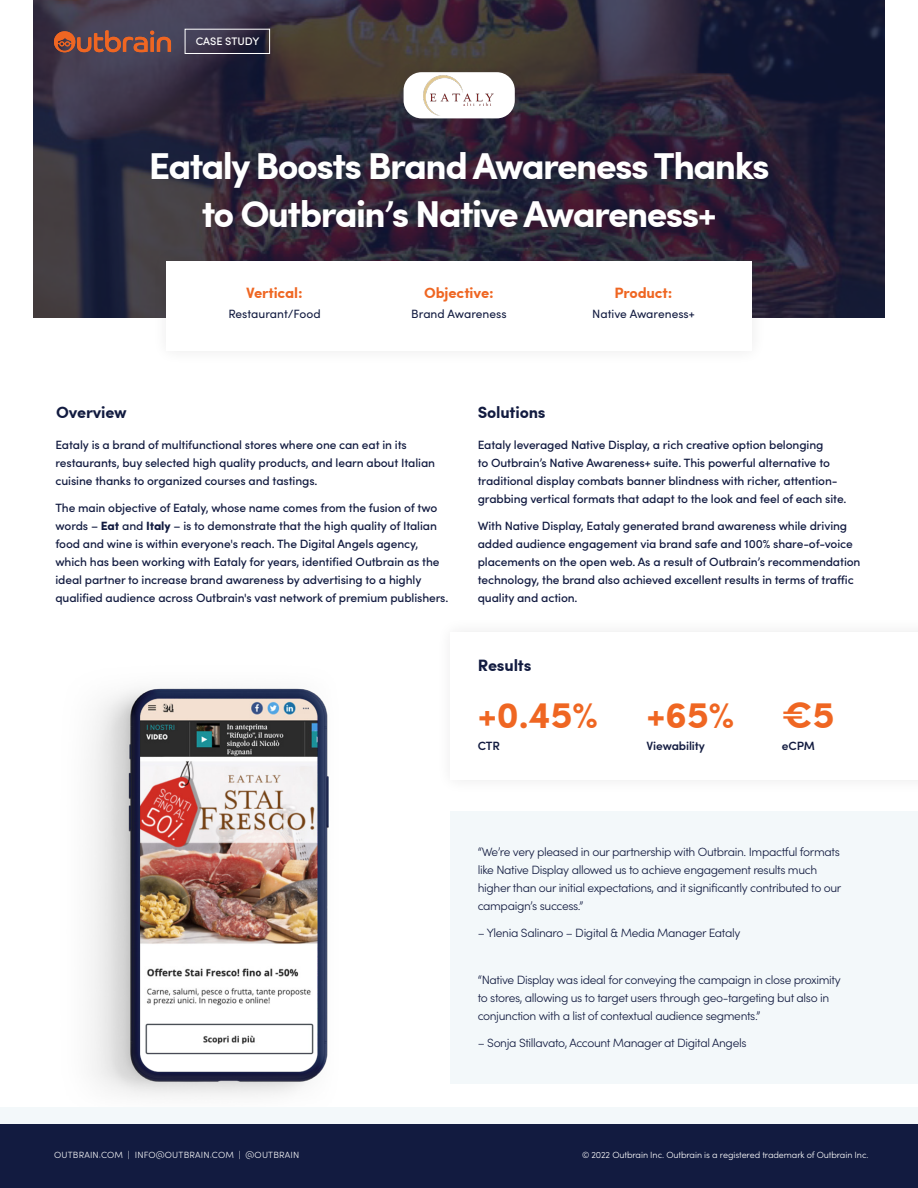
<style>
.page{position:relative;width:918px;height:1188px;background:#fff}
.page>*{position:absolute;margin:0;border:0;box-sizing:border-box;transform-origin:0 0}
.BODY_COPY_AFTER_HEAD{font:700 37.5px "Sofia Pro";letter-spacing:-.04em;color:#fff}
.t1{font:700 37.5px "Sofia Pro";color:#ef6622}
.t2{font:700 16.5px "Sofia Pro";letter-spacing:-.01em;color:#121b40}
.t3{font:700 15px "Sofia Pro";letter-spacing:-.01em;color:#ef6622}
.t4{font:500 12px/18px "Sofia Pro";letter-spacing:-.01em;color:#121b40}
.t5{font:500 12px/18px "Sofia Pro";letter-spacing:-.01em;color:#111a40}
.t6{font:300 12px/18px "Sofia Pro";letter-spacing:-.03em;color:#121b40}
.t7{font:12px "Sofia Pro";color:#121b40}
.t8{font:600 12px "Sofia Pro";letter-spacing:-.01em;color:#121b40}
.t9{font:500 10.95px "Sofia Pro";color:#fff}
.t10{font:300 9px "Sofia Pro";letter-spacing:-.01em;color:#fff}
.t11{font:300 9px "Sofia Pro";letter-spacing:.02em;color:#fff}
.s1{font-weight:900}
.s2{color:#121b40}
</style>
<div class="page">
<div style="left:0;top:1123px;width:918px;height:65px;background:#121b40"></div>
<img style="left:91px;top:688px;width:238px;height:409px">
<svg style="left:33px;top:0;width:852px;height:318px;background:#2e283a"></svg>
<div style="left:185px;top:29px;width:85px;height:25px;border:1px solid #fff"></div>
<svg style="left:54px;top:30px;width:117px;height:22px;background:#8c5141"></svg>
<div style="left:0;top:1107px;width:918px;height:16px;background:#f3f8fa"></div>
<div style="left:450px;top:811px;width:468px;height:272px;background:#f3f8fa"></div>
<div style="left:388px;top:57px;width:142px;height:77px;background:#231f20;opacity:.1"></div>
<div style="left:404px;top:72px;width:111px;height:46px;background:#fff;border-radius:18px"></div>
<div style="left:151px;top:246px;width:616px;height:120px;background:#231f20;opacity:.1"></div>
<div style="left:167px;top:261px;width:585px;height:90px;background:#fff"></div>
<div style="left:436px;top:617px;width:482px;height:178px;background:#fbfbfb"></div>
<div style="left:451px;top:632px;width:467px;height:148px;background:#fff"></div>
<img style="left:423px;top:75px;width:71px;height:41px">
<p class="t9" style="left:196px;top:33px;width:65px">CASE STUDY</p>
<p class="BODY_COPY_AFTER_HEAD" style="left:149px;top:137px;width:622px">Eataly Boosts Brand Awareness Thanks</p>
<p class="BODY_COPY_AFTER_HEAD" style="left:202px;top:185px;width:517px">to Outbrain’s Native Awareness+</p>
<p class="t2" style="left:56px;top:400px;width:72px">Overview</p>
<p class="t3" style="left:246px;top:281px;width:58px">Vertical:</p>
<p class="t3" style="left:424px;top:281px;width:71px">Objective:</p>
<p class="t7" style="left:228px;top:305px;width:94px">Restaurant/Food</p>
<p class="t7" style="left:411px;top:305px;width:97px">Brand Awareness</p>
<p class="t2" style="left:478px;top:400px;width:69px">Solutions</p>
<p class="t3" style="left:614px;top:281px;width:60px">Product:</p>
<p class="t7" style="left:592px;top:305px;width:104px">Native Awareness+</p>
<p class="t4" style="left:55px;top:435px;width:381px">Eataly is a brand of multifunctional stores where one can eat in its restaurants, buy selected high quality products, and learn about Italian cuisine thanks to organized courses and tastings.</p>
<p class="t4" style="left:55px;top:498px;width:395px">The main objective of Eataly, whose name comes from the fusion of two words – <span class="s1">Eat</span> and <span class="s1">Italy</span> – is to demonstrate that the high quality of Italian food and wine is within everyone's reach. The Digital Angels agency, which has been working with Eataly for years, identified Outbrain as the ideal partner to increase brand awareness by advertising to a highly qualified audience across Outbrain's vast network of premium publishers.</p>
<p class="t5" style="left:478px;top:435px;width:370px">Eataly leveraged Native Display, a rich creative option belonging<br>to Outbrain<span class="s2">’</span>s Native Awareness+ suite. This powerful alternative to traditional display combats banner blindness with richer, attention&shy;grabbing vertical formats that adapt to the look and feel of each site.</p>
<p class="t5" style="left:478px;top:516px;width:384px">With Native Display, Eataly generated brand awareness while driving added audience engagement via brand safe and 100% share-of-voice placements on the open web. As a result of Outbrain’s recommendation technology, the brand also achieved excellent results in terms of traffic quality and action.</p>
<p class="t2" style="left:478px;top:653px;width:55px">Results</p>
<p class="t1" style="left:478px;top:686px;width:122px">+0.45%</p>
<p class="t8" style="left:478px;top:737px;width:24px">CTR</p>
<p class="t1" style="left:646px;top:686px;width:90px">+65%</p>
<p class="t8" style="left:646px;top:737px;width:60px">Viewability</p>
<p class="t1" style="left:782px;top:686px;width:54px">€5</p>
<p class="t8" style="left:782px;top:737px;width:35px">eCPM</p>
<p class="t6" style="left:478px;top:842px;width:365px">“We’re very pleased in our partnership with Outbrain. Impactful formats like Native Display allowed us to achieve engagement results much higher than our initial expectations, and it significantly contributed to our campaign’s success.”</p>
<p class="t6" style="left:478px;top:923px;width:264px">– Ylenia Salinaro – Digital &amp; Media Manager Eataly</p>
<p class="t6" style="left:478px;top:970px;width:365px">“Native Display was ideal for conveying the campaign in close proximity to stores, allowing us to target users through geo-targeting but also in conjunction with a list of contextual audience segments.”</p>
<p class="t6" style="left:478px;top:1033px;width:270px">– Sonja Stillavato, Account Manager at Digital Angels</p>
<p class="t11" style="left:54px;top:1148px;width:247px">OUTBRAIN.COM | INFO@OUTBRAIN.COM | @OUTBRAIN</p>
<p class="t10" style="left:582px;top:1148px;width:288px">© 2022 Outbrain Inc. Outbrain is a registered trademark of Outbrain Inc.</p>
</div>
